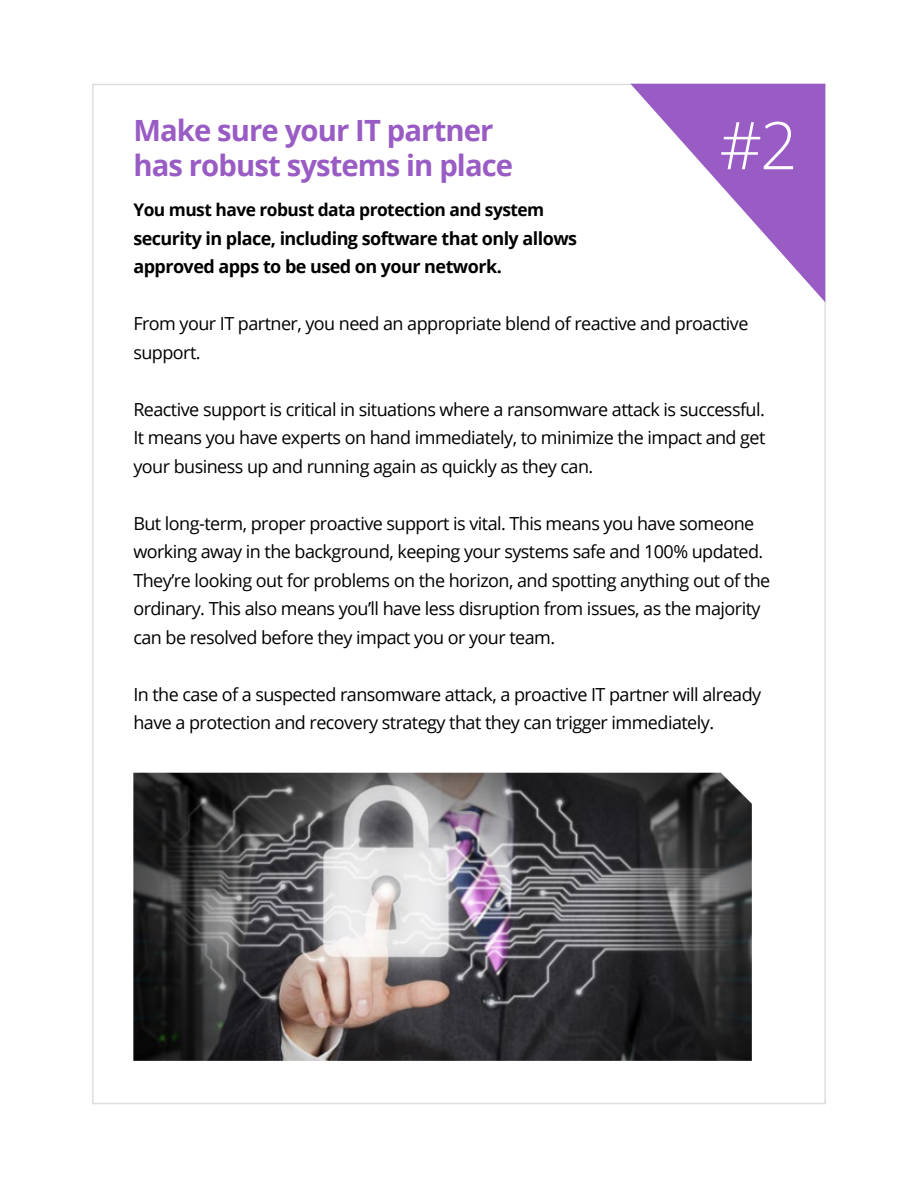
<style>
.page{position:relative;width:918px;height:1188px;background:#fff}
.page>*{position:absolute;margin:0;border:0;box-sizing:border-box;transform-origin:0 0}
.t1{font:300 65.85px "Open Sans";color:#fff}
.t2{font:700 29.25px/35.1px "Open Sans";letter-spacing:-.03em;color:#995cc4}
.t3{font:18px/28.5px "Open Sans";letter-spacing:-.03em;color:#000}
.t4{font:700 18px/28.5px "Open Sans";letter-spacing:-.03em;color:#000}
.t5{font:700 17.4px "Open Sans";letter-spacing:-.03em;color:#000}
</style>
<div class="page">
<svg style="left:630px;top:84px;width:195px;height:218px"></svg>
<img style="left:133px;top:773px;width:619px;height:288px">
<h2 class="t2" style="left:133px;top:112px;width:381px">Make sure your IT partner has robust systems in place</h2>
<p class="t5" style="left:133px;top:198px;width:413px">You must have robust data protection and system</p>
<p class="t4" style="left:133px;top:223px;width:445px">security in place, including software that only allows approved apps to be used on your network.</p>
<p class="t3" style="left:133px;top:309px;width:617px">From your IT partner, you need an appropriate blend of reactive and proactive support.</p>
<p class="t3" style="left:133px;top:394px;width:634px;text-align:justify">Reactive support is critical in situations where a ransomware attack is successful.<br>It means you have experts on hand immediately, to minimize the impact and get your business up and running again as quickly as they can.</p>
<p class="t3" style="left:133px;top:508px;width:638px">But long-term, proper proactive support is vital. This means you have someone working away in the background, keeping your systems safe and 100% updated.<br>They’re looking out for problems on the horizon, and spotting anything out of the ordinary. This also means you’ll have less disruption from issues, as the majority can be resolved before they impact you or your team.</p>
<p class="t3" style="left:133px;top:679px;width:629px">In the case of a suspected ransomware attack, a proactive IT partner will already have a protection and recovery strategy that they can trigger immediately.</p>
<h1 class="t1" style="left:719px;top:100px;width:80px">#2</h1>
</div>
